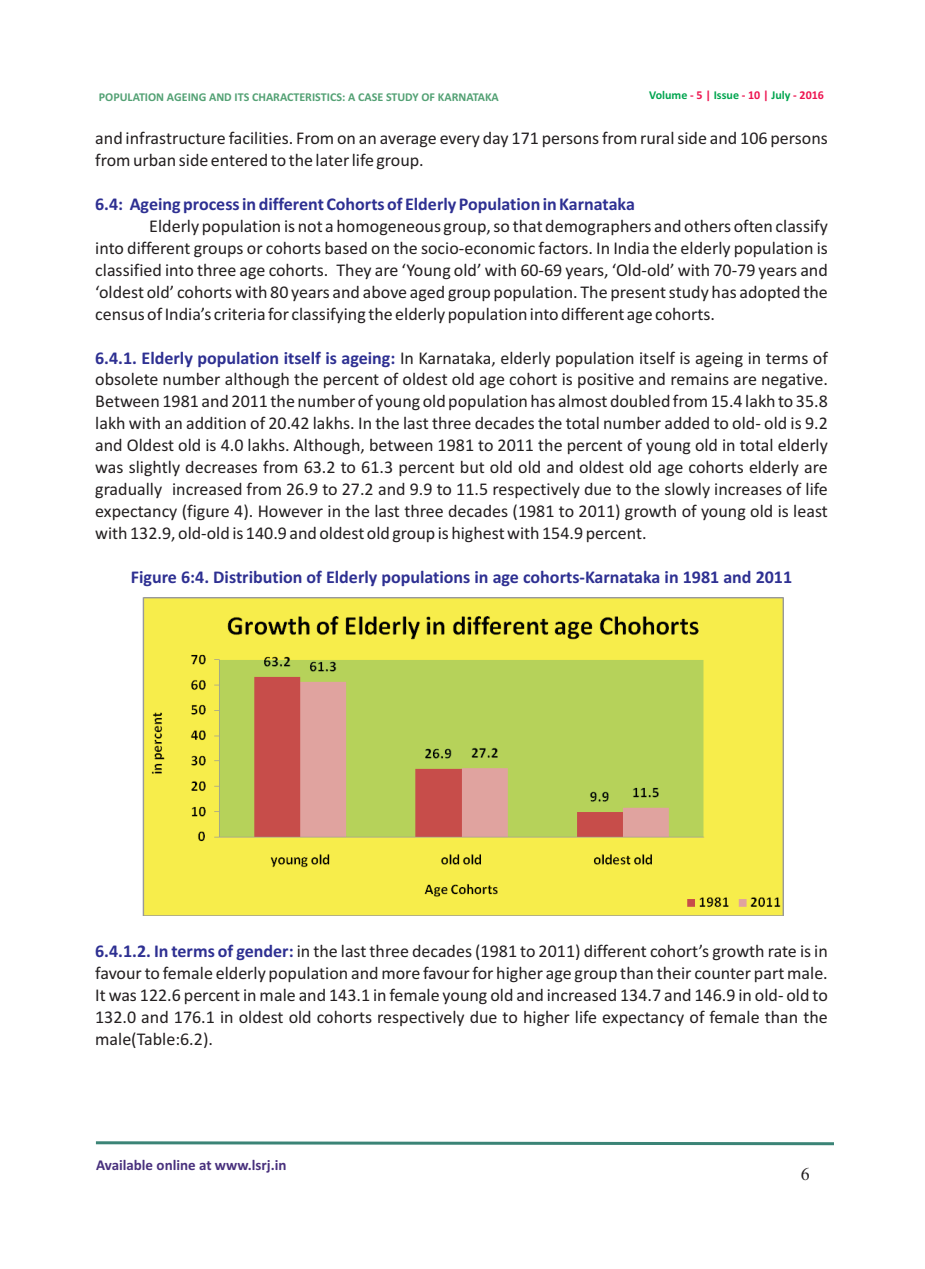
<style>
.page{position:relative;width:925px;height:1269px;background:#fff}
.page>*{position:absolute;margin:0;border:0;box-sizing:border-box;transform-origin:0 0}
.t1{font:18px/21.9px "Calibri";color:#231f20;text-align:justify}
.t2{font:700 18px "Calibri";color:#2e3092}
.t3{font:18px "Times New Roman";color:#231f20}
.t4{font:700 15px "Calibri";color:#49317d}
.t5{font:700 12px "Calibri";color:#53a174}
.t6{font:700 12px "Calibri";color:#00a54f}
.s1{color:#ed1450}
.s2{font-weight:700;color:#2e3092}
</style>
<div class="page">
<svg style="left:95px;top:1141px;width:739px;height:5px"></svg>
<img style="left:142px;top:597px;width:641px;height:318px">
<p class="t5" style="left:99px;top:92px;width:401px">POPULATION AGEING AND ITS CHARACTERISTICS: A CASE STUDY OF KARNATAKA</p>
<p class="t6" style="left:649px;top:90px;width:176px">Volume <span class="s1">- 5 |</span> Issue <span class="s1">- 10 |</span> July <span class="s1">- 2016</span></p>
<p class="t1" style="left:95px;top:128px;width:733px">and infrastructure facilities. From on an average every day 171 persons from rural side and 106 persons from urban side entered to the later life group.</p>
<p class="t2" style="left:95px;top:196px;width:541px">6.4: Ageing process in different Cohorts of Elderly Population in Karnataka</p>
<p class="t1" style="left:95px;top:216px;width:734px;text-indent:54px">Elderly population is not a homogeneous group, so that demographers and others often classify into different groups or cohorts based on the socio-economic factors. In India the elderly population is classified into three age cohorts. They are ‘Young old’ with 60-69 years, ‘Old-old’ with 70-79 years and ‘oldest old’ cohorts with 80 years and above aged group population. The present study has adopted the census of India’s criteria for classifying the elderly population into different age cohorts.</p>
<p class="t1" style="left:95px;top:348px;width:734px"><span class="s2">6.4.1. Elderly population itself is ageing:</span> In Karnataka, elderly population itself is ageing in terms of obsolete number although the percent of oldest old age cohort is positive and remains are negative.<br>Between 1981 and 2011 the number of young old population has almost doubled from 15.4 lakh to 35.8 lakh with an addition of 20.42 lakhs. In the last three decades the total number added to old- old is 9.2 and Oldest old is 4.0 lakhs. Although, between 1981 to 2011 the percent of young old in total elderly was slightly decreases from 63.2 to 61.3 percent but old old and oldest old age cohorts elderly are gradually increased from 26.9 to 27.2 and 9.9 to 11.5 respectively due to the slowly increases of life expectancy (figure 4). However in the last three decades (1981 to 2011) growth of young old is least with 132.9, old-old is 140.9 and oldest old group is highest with 154.9 percent.</p>
<p class="t2" style="left:131px;top:570px;width:662px">Figure 6:4. Distribution of Elderly populations in age cohorts-Karnataka in 1981 and 2011</p>
<p class="t1" style="left:95px;top:941px;width:734px"><span class="s2">6.4.1.2. In terms of gender:</span> in the last three decades (1981 to 2011) different cohort’s growth rate is in favour to female elderly population and more favour for higher age group than their counter part male.<br>It was 122.6 percent in male and 143.1 in female young old and increased 134.7 and 146.9 in old- old to 132.0 and 176.1 in oldest old cohorts respectively due to higher life expectancy of female than the male(Table:6.2).</p>
<p class="t4" style="left:96px;top:1159px;width:192px">Available online at www.lsrj.in</p>
<p class="t3" style="left:800px;top:1167px;width:10px">6</p>
</div>
